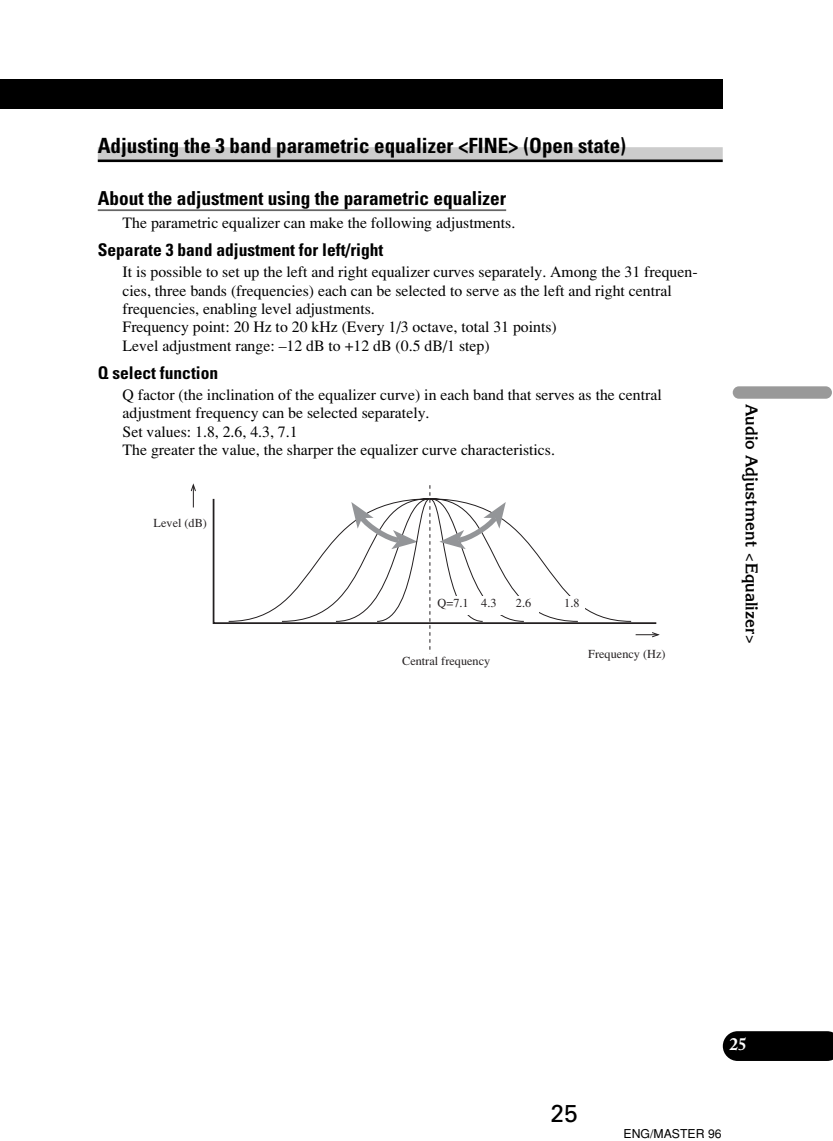
<style>
.page{position:relative;width:833px;height:1141px;background:#fff}
.page>*{position:absolute;margin:0;border:0;box-sizing:border-box;transform-origin:0 0}
.t1{font:24.5px "Univers";color:#000}
.t2{font:700 condensed 21px "Univers";color:#000}
.t3{font:700 condensed 19.25px "Univers";color:#000}
.t4{font:700 condensed 17.5px "Univers";color:#000}
.t5{font:700 17.5px "Adobe Caslon";color:#fff}
.t6{font:700 16.62px "Korinna";color:#000}
.t7{font:15.75px/18.4px "Times";color:#000}
.t8{font:12.25px "Times";color:#231f20}
.t9{font:12.25px "Helvetica";color:#000}
</style>
<div class="page">
<div style="left:98px;top:79px;width:625px;height:30px;background:#000"></div>
<div style="left:98px;top:147px;width:625px;height:12px;background:#ccc"></div>
<hr style="left:98px;top:159px;width:625px;height:3px;background:#000">
<hr style="left:98px;top:209px;width:408px;height:2px;background:#666">
<svg style="left:212px;top:498px;width:16px;height:126px"></svg>
<svg style="left:190px;top:483px;width:6px;height:24px"></svg>
<svg style="left:228px;top:485px;width:432px;height:165px"></svg>
<div style="left:436px;top:596px;width:38px;height:19px;background:#fff"></div>
<div style="left:479px;top:596px;width:23px;height:19px;background:#fff"></div>
<div style="left:515px;top:596px;width:23px;height:19px;background:#fff"></div>
<div style="left:562px;top:596px;width:23px;height:19px;background:#fff"></div>
<div style="left:723px;top:1031px;width:110px;height:30px;background:#000"></div>
<div style="left:0;top:79px;width:98px;height:30px;background:#000"></div>
<div style="left:733px;top:386px;width:99px;height:13px;background:#999;border-radius:6px"></div>
<h2 class="t2" style="left:98px;top:138px;width:530px">Adjusting the 3 band parametric equalizer &lt;FINE&gt; (Open state)</h2>
<p class="t3" style="left:98px;top:191px;width:410px">About the adjustment using the parametric equalizer</p>
<p class="t7" style="left:123px;top:215px;width:394px">The parametric equalizer can make the following adjustments.</p>
<p class="t4" style="left:98px;top:244px;width:287px">Separate 3 band adjustment for left/right</p>
<p class="t7" style="left:123px;top:264px;width:577px">It is possible to set up the left and right equalizer curves separately. Among the 31 frequen&shy;cies, three bands (frequencies) each can be selected to serve as the left and right central frequencies, enabling level adjustments.<br>Frequency point: 20 Hz to 20 kHz (Every 1/3 octave, total 31 points)<br>Level adjustment range: –12 dB to +12 dB (0.5 dB/1 step)</p>
<p class="t4" style="left:98px;top:366px;width:122px">Q select function</p>
<p class="t7" style="left:123px;top:387px;width:541px">Q factor (the inclination of the equalizer curve) in each band that serves as the central adjustment frequency can be selected separately.<br>Set values: 1.8, 2.6, 4.3, 7.1<br>The greater the value, the sharper the equalizer curve characteristics.</p>
<p class="t8" style="left:154px;top:518px;width:55px">Level (dB)</p>
<p class="t8" style="left:438px;top:599px;width:60px">Q=7.1 4.3</p>
<p class="t8" style="left:516px;top:599px;width:17px">2.6</p>
<p class="t8" style="left:564px;top:599px;width:17px">1.8</p>
<p class="t8" style="left:402px;top:657px;width:90px">Central frequency</p>
<p class="t8" style="left:588px;top:649px;width:79px">Frequency (Hz)</p>
<p class="t6" style="left:758px;top:404px;width:242px;rotate:90deg">Audio Adjustment &lt;Equalizer&gt;</p>
<h1 class="t1" style="left:550px;top:1104px;width:29px">25</h1>
<p class="t5" style="left:730px;top:1037px;width:19px">25</p>
<p class="t9" style="left:624px;top:1129px;width:100px">ENG/MASTER 96</p>
</div>
